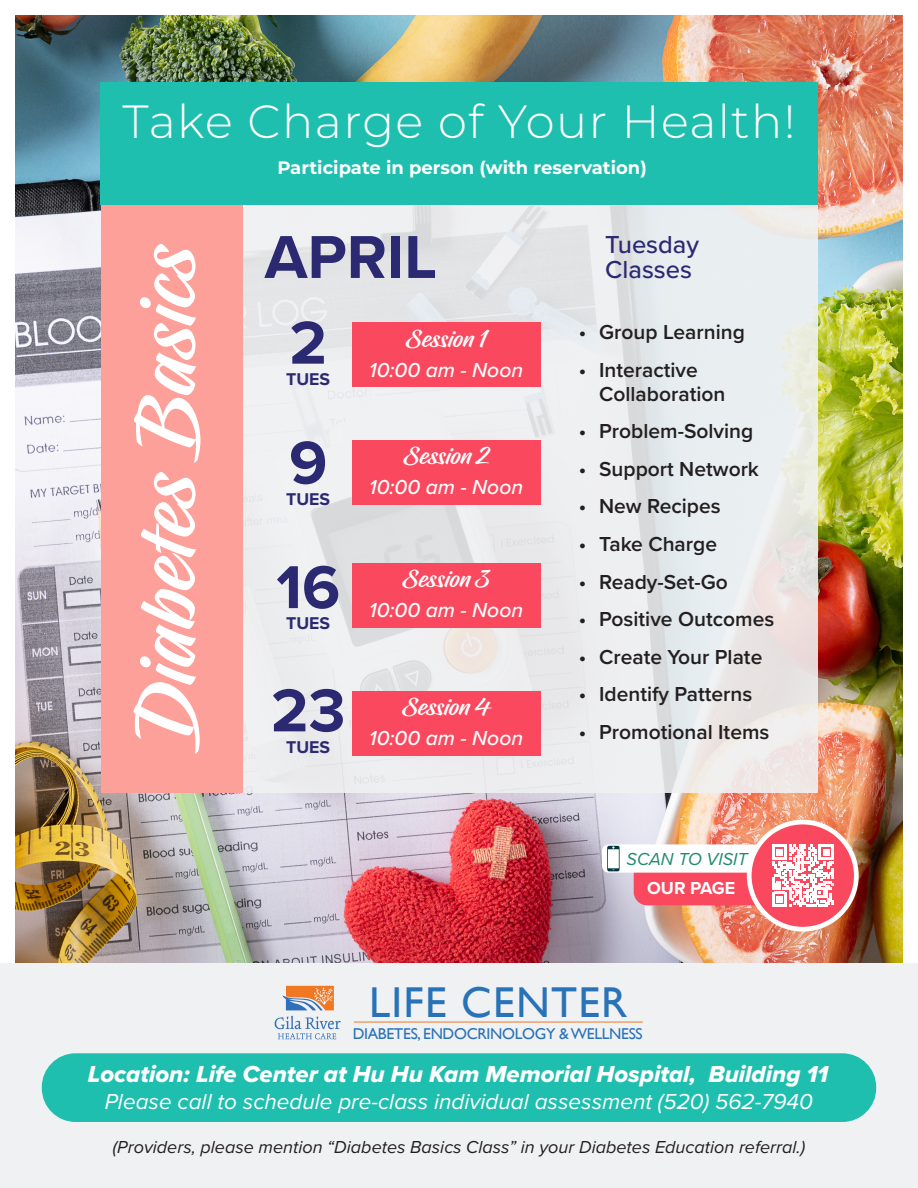
<style>
.page{position:relative;width:918px;height:1188px;background:#fff}
.page>*{position:absolute;margin:0;border:0;box-sizing:border-box;transform-origin:0 0}
.t1{font:81.6px "Hughs";color:#fff}
.t2{font:700 62.85px "Proxima Nova";color:#2c2973}
.t3{font:300 46.5px "Montserrat";letter-spacing:.03em;color:#fff}
.t4{font:43.2px "Gill Sans";letter-spacing:.03em;color:#2872b8}
.t5{font:500 25.5px/25.5px "Proxima Nova";color:#2c2973}
.t6{font:24px "Proxima Nova Extrabld It";color:#fff}
.t7{font:23.55px "Hughs";letter-spacing:.025em;color:#fff}
.t8{font:italic 22.5px "Proxima Nova";color:#fff}
.t9{font:600 21px/24px "Proxima Nova";color:#231f20}
.t10{font:italic 500 21px "Proxima Nova";color:#fff}
.t11{font:italic 18px "Proxima Nova";color:#231f20}
.t12{font:700 18px "Montserrat";color:#fff}
.t13{font:italic 18px "Proxima Nova";color:#218b6f}
.t14{font:700 18px "Proxima Nova";color:#fff}
.t15{font:700 17.7px "Proxima Nova";color:#2c2973}
.t16{font:15.75px "Gill Sans";letter-spacing:-.02em;color:#2872b8}
</style>
<div class="page">
<img style="left:16px;top:16px;width:886px;height:947px">
<svg style="left:243px;top:205px;width:575px;height:588px;fill:#eaedf0"></svg>
<div style="left:101px;top:164px;width:142px;height:629px;background:#fda099"></div>
<div style="left:100px;top:82px;width:718px;height:123px;background:#1fbfaf"></div>
<div style="left:352px;top:323px;width:188px;height:64px;background:#fa485e"></div>
<div style="left:352px;top:564px;width:188px;height:64px;background:#fa485e"></div>
<div style="left:352px;top:441px;width:188px;height:64px;background:#fa485e"></div>
<div style="left:352px;top:691px;width:188px;height:64px;background:#fa485e"></div>
<div style="left:634px;top:860px;width:158px;height:45px;background:#fa485e;border-radius:14px"></div>
<div style="left:602px;top:844px;width:201px;height:29px;background:#fff;border-radius:7px"></div>
<div style="left:749px;top:822px;width:107px;height:107px;background:#fa485e;border-radius:50%"></div>
<svg style="left:772px;top:845px;width:62px;height:61px"></svg>
<div style="left:747px;top:820px;width:112px;height:112px;border:5px solid #fff;border-radius:50%"></div>
<div style="left:0;top:963px;width:918px;height:225px;background:#f0f1f2"></div>
<hr style="left:354px;top:1022px;width:289px;height:1px;background:#f07824">
<svg style="left:275px;top:1016px;width:66px;height:23px"></svg>
<svg style="left:282px;top:986px;width:52px;height:24px"></svg>
<div style="left:42px;top:1053px;width:834px;height:69px;background:#1fbfaf;border-radius:34px"></div>
<svg style="left:607px;top:846px;width:13px;height:25px"></svg>
<h3 class="t3" style="left:123px;top:90px;width:674px">Take Charge of Your Health!</h3>
<h1 class="t1" style="left:118px;top:749px;width:511px;rotate:-90deg">Diabetes Basics</h1>
<p class="t12" style="left:277px;top:155px;width:371px">Participate in person (with reservation)</p>
<h2 class="t2" style="left:265px;top:210px;width:174px">APRIL</h2>
<p class="t5" style="left:605px;top:230px;width:96px">Tuesday<br>Classes</p>
<h2 class="t2" style="left:289px;top:296px;width:39px">2</h2>
<p class="t15" style="left:286px;top:366px;width:46px">TUES</p>
<h2 class="t2" style="left:289px;top:416px;width:40px">9</h2>
<p class="t15" style="left:286px;top:486px;width:46px">TUES</p>
<h2 class="t2" style="left:276px;top:540px;width:65px">16</h2>
<p class="t15" style="left:286px;top:610px;width:46px">TUES</p>
<h2 class="t2" style="left:271px;top:664px;width:76px">23</h2>
<p class="t15" style="left:286px;top:733px;width:46px">TUES</p>
<p class="t7" style="left:406px;top:325px;width:81px">Session 1</p>
<p class="t10" style="left:369px;top:354px;width:155px">10:00 am - Noon</p>
<p class="t7" style="left:404px;top:442px;width:86px">Session 2</p>
<p class="t10" style="left:369px;top:472px;width:155px">10:00 am - Noon</p>
<p class="t7" style="left:403px;top:565px;width:88px">Session 3</p>
<p class="t10" style="left:369px;top:595px;width:155px">10:00 am - Noon</p>
<p class="t7" style="left:402px;top:693px;width:89px">Session 4</p>
<p class="t10" style="left:369px;top:722px;width:155px">10:00 am - Noon</p>
<p class="t9" style="left:579px;top:320px;width:167px">• Group Learning</p>
<p class="t9" style="left:599px;top:357px;width:128px;text-indent:-20px">• Interactive<br>Collaboration</p>
<p class="t9" style="left:579px;top:419px;width:176px">• Problem-Solving</p>
<p class="t9" style="left:579px;top:456px;width:182px">• Support Network</p>
<p class="t9" style="left:579px;top:494px;width:143px">• New Recipes</p>
<p class="t9" style="left:579px;top:531px;width:140px">• Take Charge</p>
<p class="t9" style="left:579px;top:569px;width:151px">• Ready-Set-Go</p>
<p class="t9" style="left:579px;top:606px;width:197px">• Positive Outcomes</p>
<p class="t9" style="left:579px;top:644px;width:185px">• Create Your Plate</p>
<p class="t9" style="left:579px;top:681px;width:175px">• Identify Patterns</p>
<p class="t9" style="left:579px;top:719px;width:192px">• Promotional Items</p>
<p class="t13" style="left:626px;top:845px;width:123px">SCAN TO VISIT</p>
<p class="t14" style="left:647px;top:874px;width:90px">OUR PAGE</p>
<h3 class="t4" style="left:369px;top:977px;width:260px">LIFE CENTER</h3>
<p class="t16" style="left:353px;top:1024px;width:292px">DIABETES, ENDOCRINOLOGY &amp; WELLNESS</p>
<p class="t6" style="left:88px;top:1056px;width:742px">Location: Life Center at Hu Hu Kam Memorial Hospital, Building 11</p>
<p class="t8" style="left:105px;top:1085px;width:710px">Please call to schedule pre-class individual assessment (520) 562-7940</p>
<p class="t11" style="left:113px;top:1134px;width:694px">(Providers, please mention “Diabetes Basics Class” in your Diabetes Education referral.)</p>
</div>
